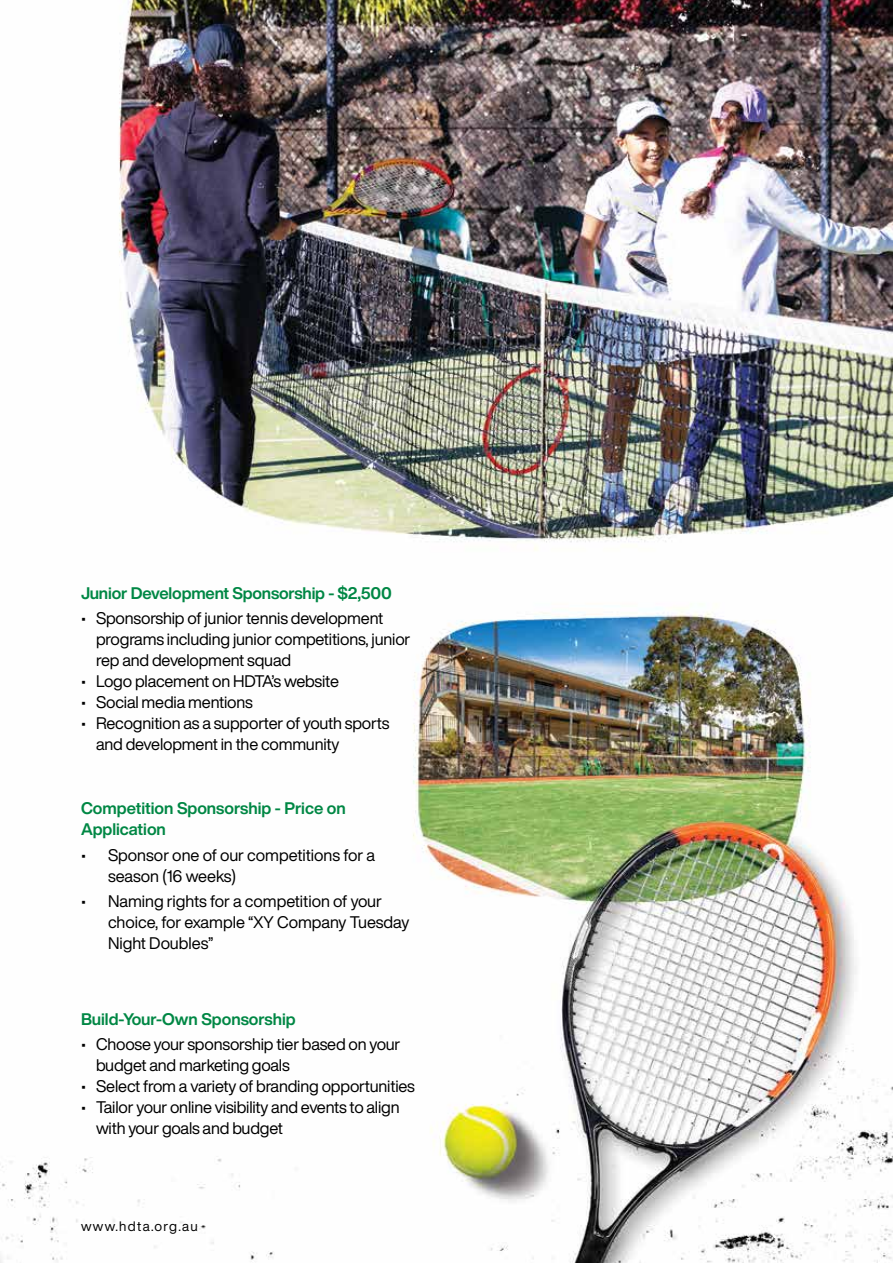
<style>
.page{position:relative;width:893px;height:1263px;background:#fff}
.page>*{position:absolute;margin:0;border:0;box-sizing:border-box;transform-origin:0 0}
.t1{font:16.5px/21px "Helvetica Now Display";letter-spacing:-.01em;color:#000}
.t2{font:700 16.5px/21px "Helvetica Now Display";color:#008744}
.t3{font:13.5px "Helvetica Now Display";letter-spacing:.1em;color:#000}
</style>
<div class="page">
<img style="left:0;top:0;width:893px;height:1263px">
<p class="t2" style="left:81px;top:582px;width:312px">Junior Development Sponsorship - $2,500</p>
<p class="t1" style="left:96px;top:607px;width:316px;text-indent:-15px">• Sponsorship of junior tennis development programs including junior competitions, junior rep and development squad</p>
<p class="t1" style="left:81px;top:670px;width:259px">• Logo placement on HDTA’s website</p>
<p class="t1" style="left:81px;top:691px;width:173px">• Social media mentions</p>
<p class="t1" style="left:96px;top:712px;width:295px;text-indent:-15px">• Recognition as a supporter of youth sports and development in the community</p>
<p class="t2" style="left:81px;top:798px;width:266px">Competition Sponsorship - Price on<br>Application</p>
<p class="t1" style="left:108px;top:844px;width:268px;text-indent:-27px">• Sponsor one of our competitions for a season (16 weeks)</p>
<p class="t1" style="left:108px;top:890px;width:303px;text-indent:-27px">• Naming rights for a competition of your choice, for example “XY Company Tuesday<br>Night Doubles”</p>
<p class="t2" style="left:81px;top:1008px;width:216px">Build-Your-Own Sponsorship</p>
<p class="t1" style="left:96px;top:1034px;width:306px;text-indent:-15px">• Choose your sponsorship tier based on your budget and marketing goals</p>
<p class="t1" style="left:81px;top:1076px;width:335px">• Select from a variety of branding opportunities</p>
<p class="t1" style="left:96px;top:1097px;width:305px;text-indent:-15px">• Tailor your online visibility and events to align with your goals and budget</p>
<p class="t3" style="left:81px;top:1217px;width:118px">www.hdta.org.au</p>
</div>
